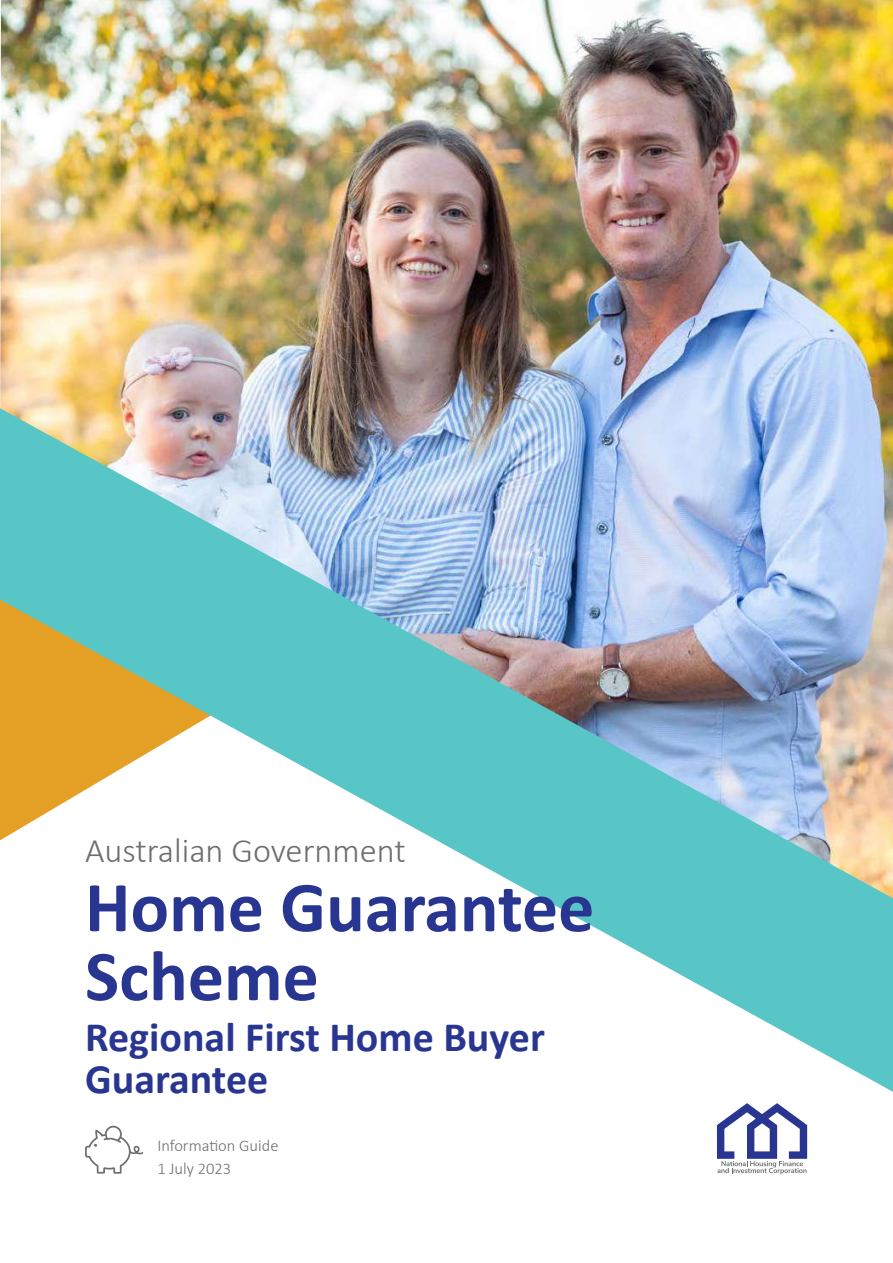
<style>
.page{position:relative;width:893px;height:1263px;background:#fff}
.page>*{position:absolute;margin:0;border:0;box-sizing:border-box;transform-origin:0 0}
.t1{font:700 72px/69px "Calibri";color:#283691}
.t2{font:700 42px/42px "Calibri";color:#283691}
.t3{font:300 34.5px "Calibri";color:#6d6e71}
.t4{font:300 16.5px/22.5px "Calibri";color:#6d6e71}
</style>
<div class="page">
<img style="left:0;top:0;width:893px;height:408px">
<svg style="left:717px;top:1103px;width:90px;height:71px"></svg>
<img style="left:0;top:408px;width:893px;height:684px">
<svg style="left:85px;top:1126px;width:58px;height:48px"></svg>
<p class="t3" style="left:85px;top:829px;width:322px">Australian Government</p>
<h1 class="t1" style="left:85px;top:870px;width:511px">Home Guarantee<br>Scheme</h1>
<p class="t2" style="left:85px;top:1014px;width:461px">Regional First Home Buyer<br>Guarantee</p>
<p class="t4" style="left:157px;top:1134px;width:123px">Information Guide<br>1 July 2023</p>
</div>
